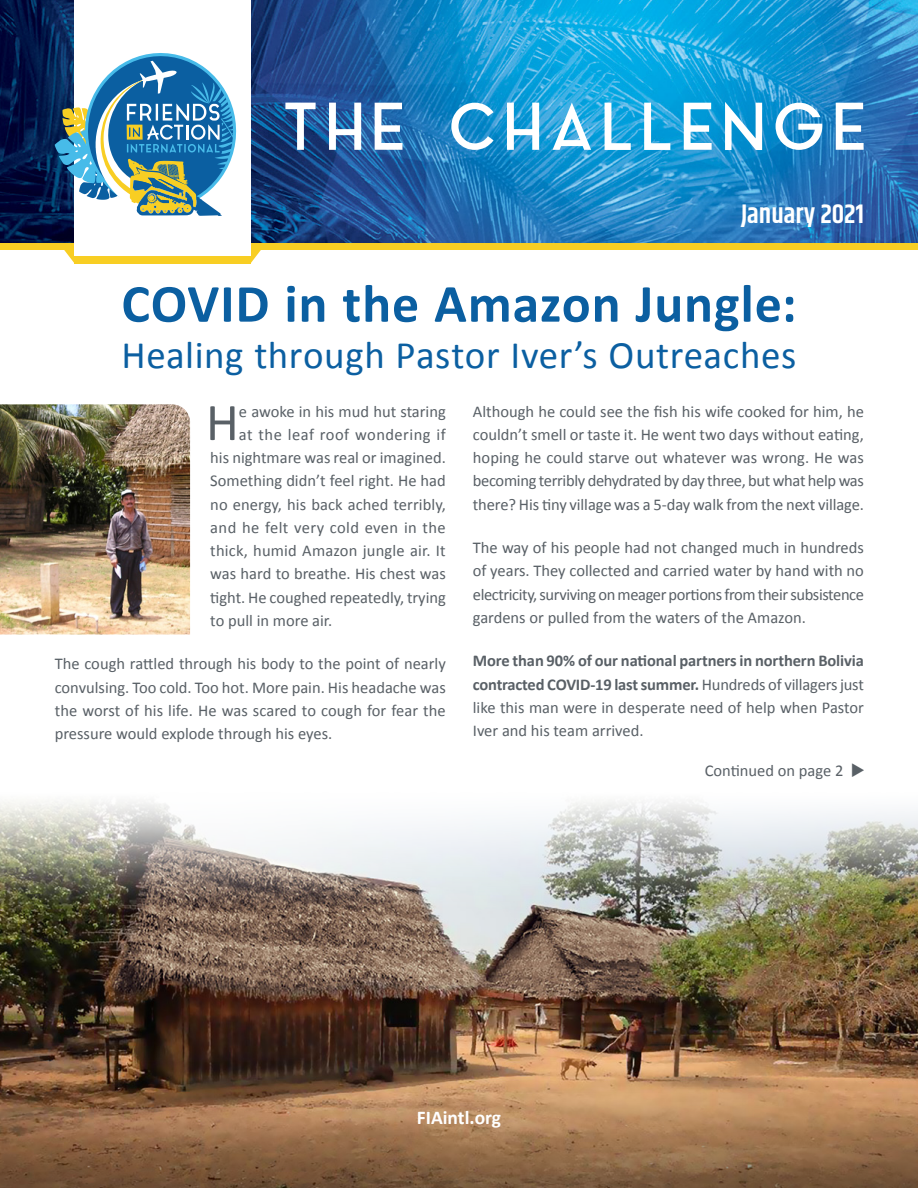
<style>
.page{position:relative;width:918px;height:1188px;background:#fff}
.page>*{position:absolute;margin:0;border:0;box-sizing:border-box;transform-origin:0 0}
.t1{font:64.5px "Aqua Grotesque";letter-spacing:.05em;color:#fff}
.t2{font:700 54px "Calibri";letter-spacing:.015em;color:#0b5fa1}
.t3{font:53.1px "Calibri";color:#596066}
.t4{font:39px "Calibri";letter-spacing:.015em;color:#0b5fa1}
.t5{font:600 27px "Khand";color:#fff}
.t6{font:700 19.5px "Calibri";color:#fff}
.t7{font:16.5px/23.2px "Calibri";color:#596066;text-align:justify}
.t8{font:16.5px "Calibri";letter-spacing:.025em;color:#596066}
.t9{font:16.5px "Calibri";letter-spacing:.03em;color:#596066}
.s1{font-weight:700}
</style>
<div class="page">
<img style="left:0;top:921px;width:918px;height:132px">
<img style="left:0;top:1053px;width:918px;height:135px">
<img style="left:0;top:801px;width:918px;height:120px">
<img style="left:0;top:0;width:918px;height:243px">
<div style="left:0;top:243px;width:918px;height:6px;background:#f8ce23"></div>
<svg style="left:251px;top:249px;width:15px;height:14px"></svg>
<svg style="left:59px;top:243px;width:16px;height:20px"></svg>
<div style="left:75px;top:0;width:176px;height:256px;background:#fff"></div>
<div style="left:75px;top:256px;width:176px;height:7px;background:#f8ce23"></div>
<svg style="left:55px;top:43px;width:182px;height:177px"></svg>
<img style="left:0;top:404px;width:190px;height:230px">
<h1 class="t1" style="left:280px;top:93px;width:590px">THE CHALLENGE</h1>
<h3 class="t5" style="left:741px;top:196px;width:124px">January 2021</h3>
<h2 class="t2" style="left:121px;top:266px;width:677px">COVID in the Amazon Jungle:</h2>
<h3 class="t4" style="left:122px;top:328px;width:676px">Healing through Pastor Iver’s Outreaches</h3>
<h3 class="t3" style="left:206px;top:386px;width:35px">H</h3>
<p class="t7" style="left:239px;top:399px;width:208px">e awoke in his mud hut staring</p>
<p class="t9" style="left:239px;top:423px;width:208px">at the leaf roof wondering if</p>
<p class="t7" style="left:210px;top:446px;width:237px">his nightmare was real or imagined.</p>
<p class="t7" style="left:210px;top:469px;width:237px">Something didn’t feel right. He had</p>
<p class="t7" style="left:210px;top:492px;width:237px">no energy, his back ached terribly,</p>
<p class="t8" style="left:210px;top:516px;width:237px">and he felt very cold even in the</p>
<p class="t7" style="left:210px;top:539px;width:237px">thick, humid Amazon jungle air. It</p>
<p class="t7" style="left:210px;top:562px;width:237px">was hard to breathe. His chest was</p>
<p class="t7" style="left:210px;top:585px;width:237px">tight. He coughed repeatedly, trying</p>
<p class="t7" style="left:210px;top:608px;width:123px">to pull in more air.</p>
<p class="t7" style="left:55px;top:652px;width:393px">The cough rattled through his body to the point of nearly convulsing. Too cold. Too hot. More pain. His headache was the worst of his life. He was scared to cough for fear the pressure would explode through his eyes.</p>
<p class="t7" style="left:473px;top:399px;width:393px">Although he could see the fish his wife cooked for him, he couldn’t smell or taste it. He went two days without eating, hoping he could starve out whatever was wrong. He was becoming terribly dehydrated by day three, but what help was there? His tiny village was a 5-day walk from the next village.</p>
<p class="t7" style="left:473px;top:536px;width:393px">The way of his people had not changed much in hundreds of years. They collected and carried water by hand with no electricity, surviving on meager portions from their subsistence gardens or pulled from the waters of the Amazon.</p>
<p class="t7" style="left:473px;top:649px;width:393px"><span class="s1">More than 90% of our national partners in northern Bolivia contracted COVID-19 last summer.</span> Hundreds of villagers just like this man were in desperate need of help when Pastor Iver and his team arrived.</p>
<p class="t7" style="left:705px;top:759px;width:162px">Continued on page 2 ◆</p>
<p class="t6" style="left:417px;top:1104px;width:86px">FIAintl.org</p>
</div>
